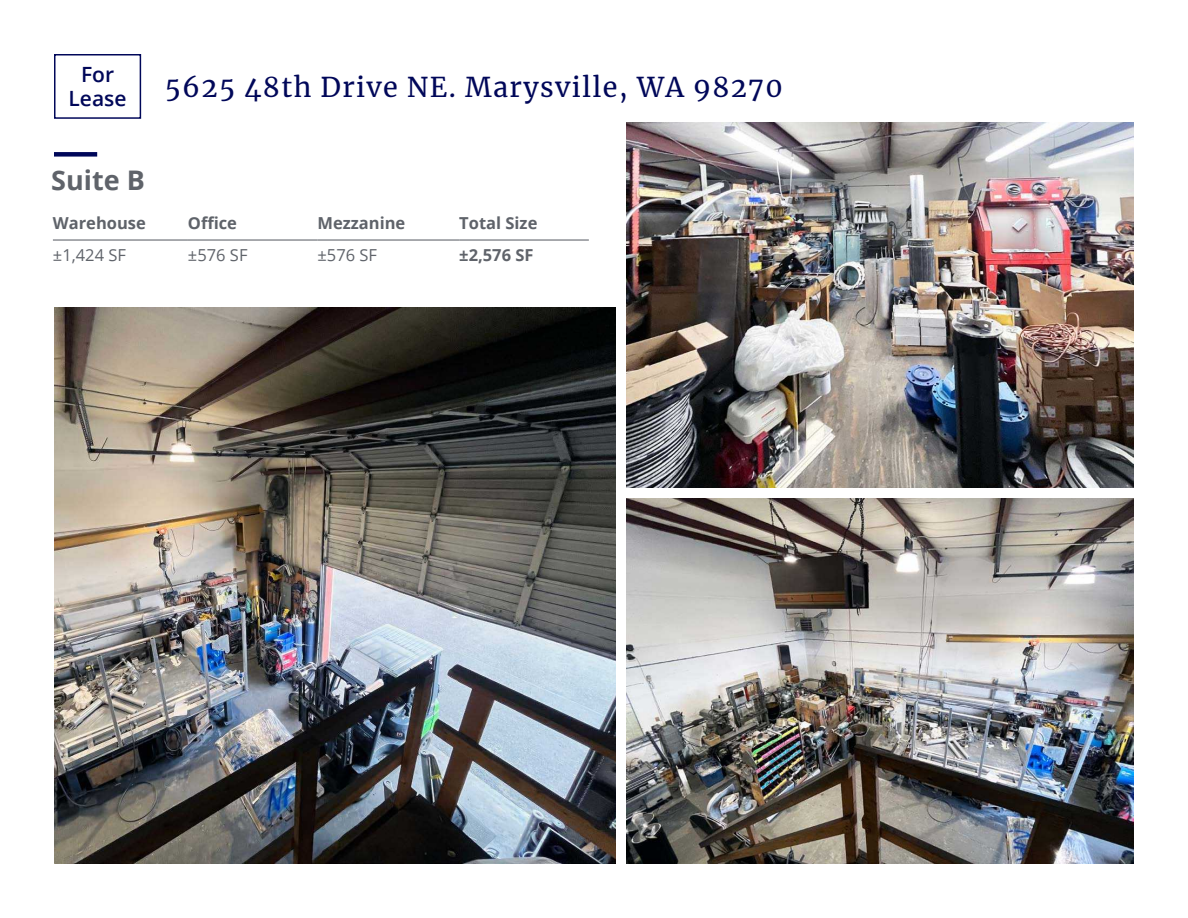
<style>
.page{position:relative;width:1188px;height:918px;background:#fff}
.page>*{position:absolute;margin:0;border:0;box-sizing:border-box;transform-origin:0 0}
.t1{font:27px "Merriweather";letter-spacing:.05em;color:#000759}
.t2{font:700 27px "Open Sans";color:#5f636a}
.t3{font:600 21px/24px "Open Sans";color:#000759;text-align:center}
.t4{font:700 16.5px "Open Sans";color:#5f636a}
.t5{font:16.5px "Open Sans";color:#5f636a}
</style>
<div class="page">
<div style="left:54px;top:54px;width:87px;height:65px;border:2px solid #000759"></div>
<img style="left:626px;top:122px;width:508px;height:366px">
<img style="left:626px;top:498px;width:508px;height:366px">
<img style="left:54px;top:308px;width:562px;height:556px">
<div style="left:54px;top:152px;width:43px;height:5px;background:#000759"></div>
<hr style="left:53px;top:239px;width:135px;height:2px;background:#5f636a">
<hr style="left:188px;top:239px;width:130px;height:2px;background:#5f636a">
<hr style="left:318px;top:239px;width:141px;height:2px;background:#5f636a">
<hr style="left:459px;top:239px;width:130px;height:2px;background:#5f636a">
<p class="t3" style="left:69px;top:62px;width:59px">For<br>Lease</p>
<h1 class="t1" style="left:165px;top:69px;width:619px">5625 48th Drive NE. Marysville, WA 98270</h1>
<h1 class="t2" style="left:51px;top:161px;width:95px">Suite B</h1>
<p class="t4" style="left:53px;top:212px;width:95px">Warehouse</p>
<p class="t4" style="left:188px;top:212px;width:51px">Office</p>
<p class="t4" style="left:318px;top:212px;width:89px">Mezzanine</p>
<p class="t4" style="left:459px;top:212px;width:80px">Total Size</p>
<p class="t5" style="left:53px;top:244px;width:75px">±1,424 SF</p>
<p class="t5" style="left:188px;top:244px;width:61px">±576 SF</p>
<p class="t5" style="left:318px;top:244px;width:61px">±576 SF</p>
<p class="t4" style="left:459px;top:244px;width:76px">±2,576 SF</p>
</div>
